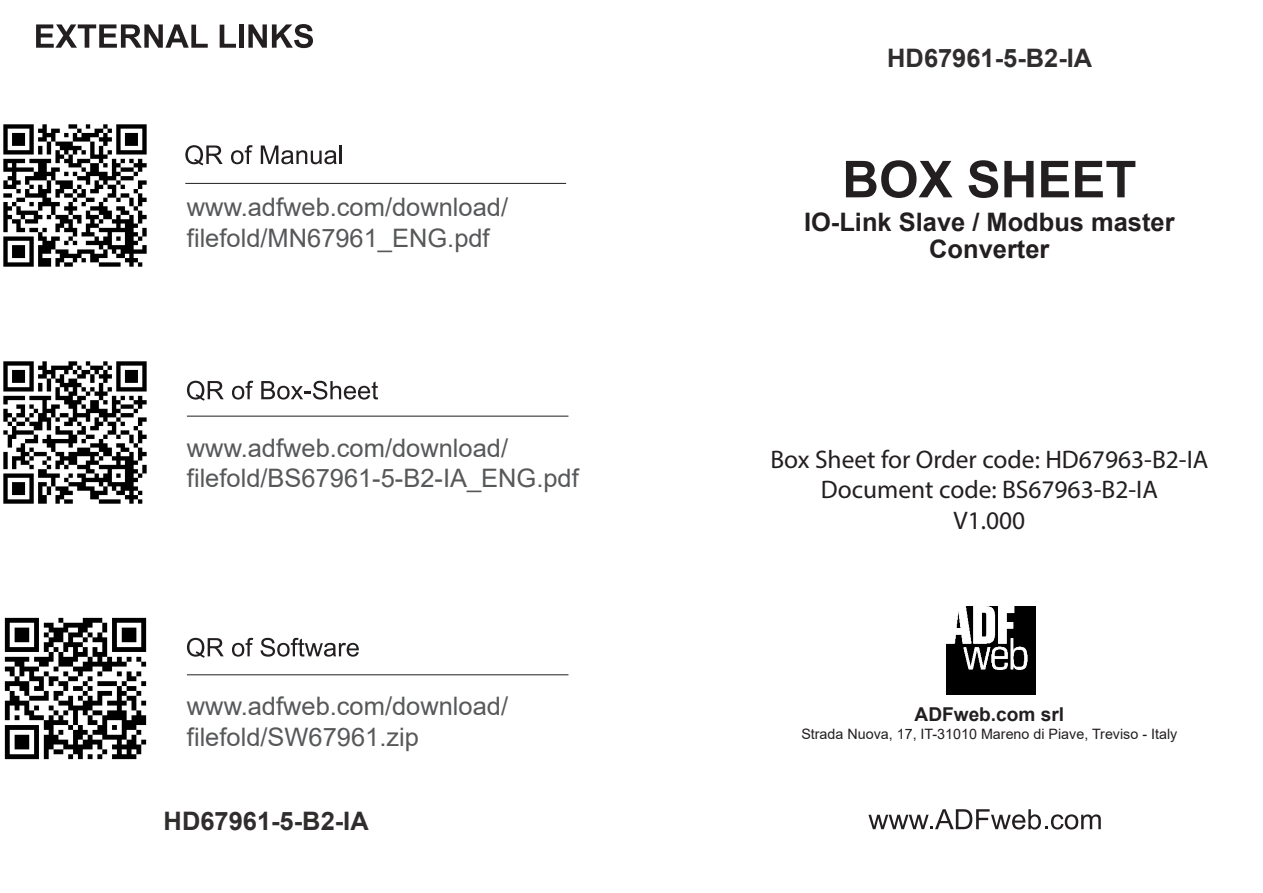
<style>
.page{position:relative;width:1263px;height:893px;background:#fff}
.page>*{position:absolute;margin:0;border:0;box-sizing:border-box;transform-origin:0 0}
.t1{font:700 51px "Arial";color:#231f20}
.t2{font:25.5px/30.6px "Arial";color:#57585a}
.t3{font:25.5px/30.6px "Myriad Pro";color:#231f20;text-align:center}
.t4{font:700 25.5px/27.6px "Arial";color:#231f20;text-align:center}
.t5{font:700 25.5px "Arial";color:rgb(35 31 32/.94)}
.t6{font:700 19.2px "Arial";color:#231f20}
.t7{font:14.4px "Arial";color:#231f20}
</style>
<div class="page">
<img style="left:3px;top:124px;width:144px;height:143px">
<img style="left:3px;top:361px;width:144px;height:143px">
<img style="left:4px;top:617px;width:143px;height:143px">
<svg style="left:36px;top:24px;width:172px;height:24px"></svg>
<svg style="left:220px;top:25px;width:16px;height:23px"></svg>
<div style="left:239px;top:24px;width:5px;height:24px;background:#231f20"></div>
<svg style="left:248px;top:24px;width:65px;height:24px"></svg>
<svg style="left:187px;top:381px;width:37px;height:20px"></svg>
<svg style="left:232px;top:381px;width:21px;height:19px"></svg>
<svg style="left:261px;top:381px;width:117px;height:19px"></svg>
<hr style="left:187px;top:416px;width:381px;height:1px;background:#231f20">
<svg style="left:187px;top:638px;width:37px;height:20px"></svg>
<svg style="left:232px;top:638px;width:21px;height:19px"></svg>
<svg style="left:261px;top:638px;width:98px;height:19px"></svg>
<hr style="left:187px;top:674px;width:381px;height:1px;background:#231f20">
<svg style="left:868px;top:809px;width:233px;height:20px"></svg>
<img style="left:947px;top:606px;width:88px;height:89px">
<hr style="left:185px;top:183px;width:381px;height:1px;background:#231f20">
<svg style="left:185px;top:145px;width:38px;height:20px"></svg>
<svg style="left:231px;top:145px;width:22px;height:19px"></svg>
<svg style="left:261px;top:145px;width:76px;height:19px"></svg>
<hr style="left:339px;top:145px;width:3px;height:19px;background:#231f20">
<p class="t2" style="left:187px;top:192px;width:323px">www.adfweb.com/download/ filefold/MN67961_ENG.pdf</p>
<p class="t2" style="left:187px;top:432px;width:393px">www.adfweb.com/download/ filefold/BS67961-5-B2-IA_ENG.pdf</p>
<p class="t5" style="left:887px;top:40px;width:207px">HD67961-5-B2-IA</p>
<h1 class="t1" style="left:842px;top:143px;width:296px">BOX SHEET</h1>
<p class="t4" style="left:804px;top:208px;width:372px">IO-Link Slave / Modbus master<br>Converter</p>
<p class="t3" style="left:770px;top:444px;width:439px">Box Sheet for Order code: HD67963-B2-IA<br>Document code: BS67963-B2-IA<br>V1.000</p>
<p class="t2" style="left:187px;top:691px;width:323px">www.adfweb.com/download/ filefold/SW67961.zip</p>
<p class="t6" style="left:914px;top:701px;width:151px">ADFweb.com srl</p>
<p class="t7" style="left:801px;top:724px;width:377px">Strada Nuova, 17, IT-31010 Mareno di Piave, Treviso - Italy</p>
<p class="t5" style="left:164px;top:803px;width:207px">HD67961-5-B2-IA</p>
</div>
